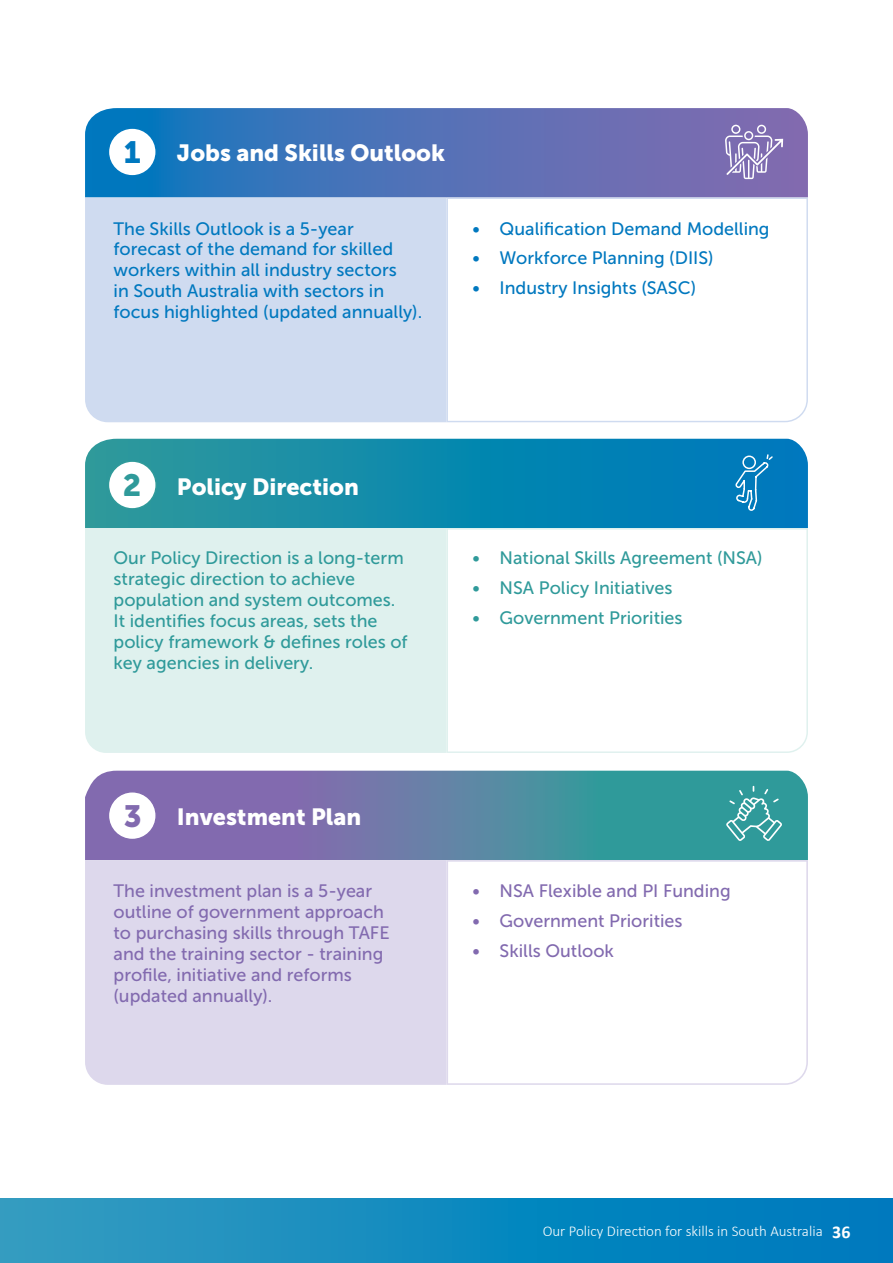
<style>
.page{position:relative;width:893px;height:1263px;background:#fff}
.page>*{position:absolute;margin:0;border:0;box-sizing:border-box;transform-origin:0 0}
.t1{font:23.4px "Museo Sans 900";color:#fff}
.t2{font:18px/21px "Museo Sans 500";color:#2f9a9a}
.t3{font:18px/21px "Museo Sans 500";color:#0078bf}
.t4{font:18px/21px "Museo Sans 500";color:#826aaf}
.t5{font:300 15px "Calibri";color:#fff}
.t6{font:300 12px "Calibri";color:#fff}
.s1{font-size:30.6px;color:#0078bf}
.s2{font-size:30.6px;color:#2f9a9a}
.s3{font-size:30.6px;color:#826aaf}
.s4{font-weight:700;font-size:18px}
</style>
<div class="page">
<div style="left:0;top:1199px;width:893px;height:64px;background:linear-gradient(to right,#329cc0,#0078be)"></div>
<svg style="left:85px;top:439px;width:723px;height:89px;background:#1089ad"></svg>
<div style="left:108px;top:461px;width:48px;height:48px;background:#fff;border-radius:50%"></div>
<div style="left:108px;top:460px;width:49px;height:50px;border:1px solid #2f9a9a;border-radius:50%"></div>
<div style="left:85px;top:528px;width:361px;height:225px;background:#dff1ee"></div>
<svg style="left:446px;top:528px;width:362px;height:225px"></svg>
<svg style="left:85px;top:771px;width:723px;height:89px;background:#5e82a5"></svg>
<div style="left:108px;top:792px;width:48px;height:47px;background:#fff;border-radius:50%"></div>
<div style="left:108px;top:791px;width:49px;height:49px;border:1px solid #826aaf;border-radius:50%"></div>
<div style="left:85px;top:860px;width:361px;height:225px;background:#ddd8ec"></div>
<svg style="left:446px;top:860px;width:362px;height:225px"></svg>
<svg style="left:85px;top:108px;width:723px;height:89px;background:#4e72b7"></svg>
<div style="left:108px;top:128px;width:48px;height:48px;background:#fff;border-radius:50%"></div>
<div style="left:108px;top:127px;width:49px;height:50px;border:1px solid #0078bf;border-radius:50%"></div>
<div style="left:85px;top:197px;width:361px;height:225px;background:#cfdbf0"></div>
<svg style="left:446px;top:197px;width:362px;height:225px"></svg>
<svg style="left:735px;top:453px;width:39px;height:59px;background:#268dc5"></svg>
<svg style="left:725px;top:125px;width:58px;height:54px;background:#998cc1"></svg>
<svg style="left:726px;top:786px;width:56px;height:55px;background:#51aaaa"></svg>
<p class="t1" style="left:124px;top:140px;width:323px"><span class="s1">1</span> Jobs and Skills Outlook</p>
<p class="t3" style="left:114px;top:218px;width:310px">The Skills Outlook is a 5-year forecast of the demand for skilled workers within all industry sectors<br>in South Australia with sectors in focus highlighted (updated annually).</p>
<p class="t3" style="left:473px;top:218px;width:298px">• Qualification Demand Modelling</p>
<p class="t3" style="left:473px;top:248px;width:243px">• Workforce Planning (DIIS)</p>
<p class="t3" style="left:473px;top:278px;width:225px">• Industry Insights (SASC)</p>
<p class="t1" style="left:123px;top:474px;width:237px"><span class="s2">2</span> Policy Direction</p>
<p class="t2" style="left:114px;top:547px;width:296px">Our Policy Direction is a long-term strategic direction to achieve population and system outcomes.<br>It identifies focus areas, sets the policy framework &amp; defines roles of key agencies in delivery.</p>
<p class="t2" style="left:473px;top:547px;width:291px">• National Skills Agreement (NSA)</p>
<p class="t2" style="left:473px;top:577px;width:201px">• NSA Policy Initiatives</p>
<p class="t2" style="left:473px;top:607px;width:211px">• Government Priorities</p>
<p class="t1" style="left:124px;top:803px;width:239px"><span class="s3">3</span> Investment Plan</p>
<p class="t4" style="left:114px;top:881px;width:278px">The investment plan is a 5-year outline of government approach to purchasing skills through TAFE and the training sector - training profile, initiative and reforms (updated annually).</p>
<p class="t4" style="left:473px;top:881px;width:259px">• NSA Flexible and PI Funding</p>
<p class="t4" style="left:473px;top:910px;width:211px">• Government Priorities</p>
<p class="t4" style="left:473px;top:940px;width:143px">• Skills Outlook</p>
<p class="t5" style="left:543px;top:1222px;width:282px">Our Policy Direction for skills in South Australia</p>
<p class="t6" style="left:664px;top:1225px;width:188px">National VET Completions Report <span class="s4">36</span></p>
</div>
